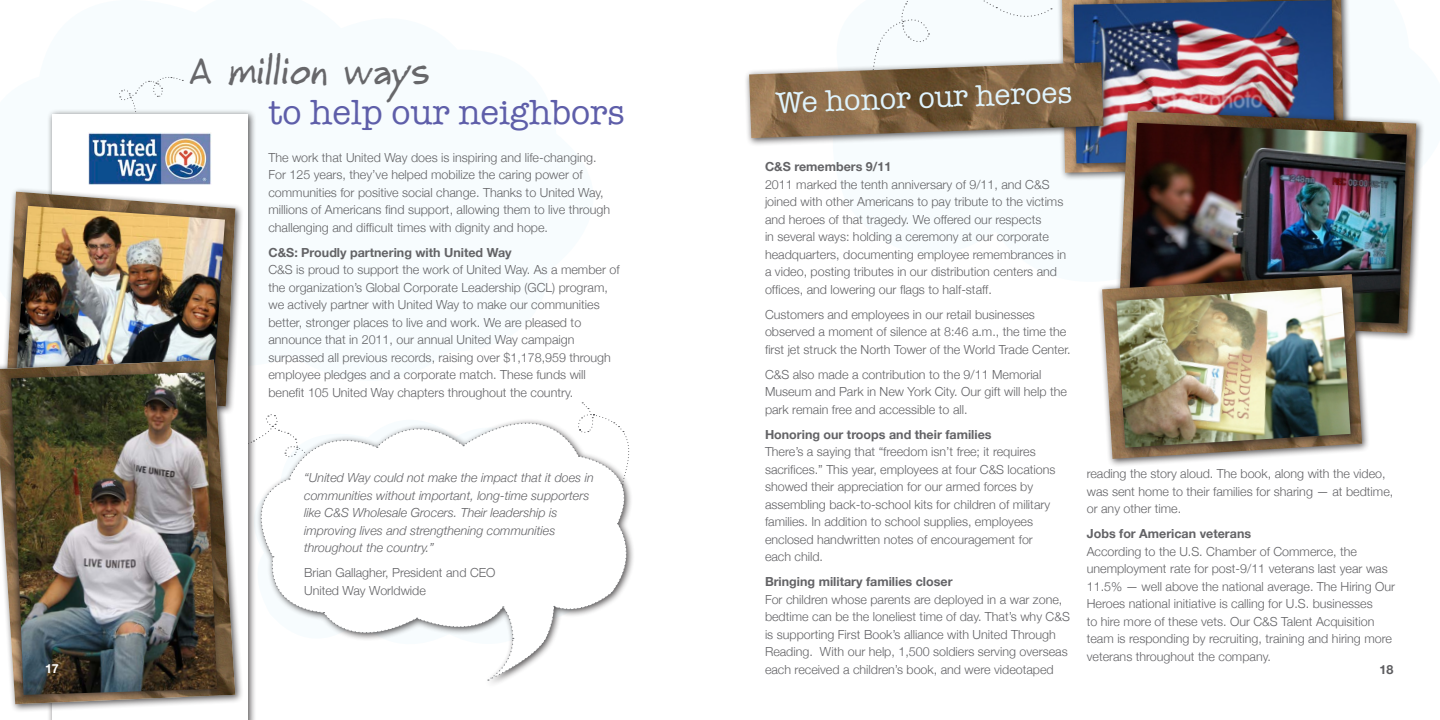
<style>
.page{position:relative;width:1440px;height:720px;background:#fff}
.page>*{position:absolute;margin:0;border:0;box-sizing:border-box;transform-origin:0 0}
.t1{font:37.5px "Henry Hand";color:#67676a}
.t2{font:35px "American Typewriter";color:#5e5ea9}
.t3{font:30px "American Typewriter";color:#dff3fc}
.t4{font:300 12.5px/17.5px "Helvetica Neue";color:#636366}
.t5{font:italic 300 12.5px/17.5px "Helvetica Neue";color:#636366}
.t6{font:700 12.5px "Helvetica Neue";color:#636366}
.t7{font:700 12.5px "Helvetica Neue";color:#fff}
.t8{font:700 12.5px "Helvetica Neue";color:#5c5c5f}
</style>
<div class="page">
<svg style="left:256px;top:402px;width:377px;height:279px"></svg>
<svg style="left:119px;top:77px;width:64px;height:32px"></svg>
<div style="left:47px;top:109px;width:209px;height:611px;background:#231f20;opacity:.75"></div>
<div style="left:52px;top:114px;width:196px;height:606px;background:#fff"></div>
<img style="left:88px;top:133px;width:124px;height:52px">
<div style="left:1px;top:187px;width:243px;height:227px;background:#231f20;opacity:.75"></div>
<img style="left:6px;top:192px;width:229px;height:163px">
<svg style="left:983px;top:0;width:69px;height:17px"></svg>
<svg style="left:875px;top:0;width:55px;height:57px"></svg>
<div style="left:1057px;top:0;width:295px;height:181px;background:#231f20;opacity:.75"></div>
<div style="left:1069px;top:0;width:274px;height:172px;background:#231f20;opacity:.75"></div>
<img style="left:1074px;top:0;width:261px;height:163px">
<div style="left:8px;top:202px;width:223px;height:200px;background:#231f20;opacity:.75"></div>
<img style="left:16px;top:206px;width:209px;height:149px">
<div style="left:0;top:355px;width:244px;height:358px;background:#231f20;opacity:.75"></div>
<img style="left:0;top:360px;width:235px;height:344px">
<div style="left:3px;top:367px;width:219px;height:336px;background:#231f20;opacity:.75"></div>
<img style="left:11px;top:372px;width:206px;height:323px">
<div style="left:1114px;top:106px;width:310px;height:236px;background:#231f20;opacity:.75"></div>
<img style="left:1119px;top:111px;width:297px;height:222px">
<div style="left:1124px;top:118px;width:291px;height:214px;background:#231f20;opacity:.75"></div>
<img style="left:1129px;top:123px;width:278px;height:201px">
<div style="left:744px;top:58px;width:368px;height:89px;background:#231f20;opacity:.75"></div>
<img style="left:749px;top:62px;width:354px;height:76px">
<div style="left:1097px;top:270px;width:274px;height:197px;background:#231f20;opacity:.75"></div>
<img style="left:1102px;top:274px;width:260px;height:185px">
<div style="left:1112px;top:282px;width:247px;height:174px;background:#231f20;opacity:.75"></div>
<img style="left:1116px;top:287px;width:235px;height:161px">
<p class="t1" style="left:189px;top:50px;width:242px">A million ways</p>
<p class="t2" style="left:268px;top:86px;width:358px">to help our neighbors</p>
<p class="t3" style="left:775px;top:80px;width:298px;rotate:-2deg">We honor our heroes</p>
<p class="t4" style="left:268px;top:148px;width:343px">The work that United Way does is inspiring and life-changing.<br>For 125 years, they’ve helped mobilize the caring power of communities for positive social change. Thanks to United Way, millions of Americans find support, allowing them to live through challenging and difficult times with dignity and hope.</p>
<p class="t6" style="left:268px;top:245px;width:245px">C&amp;S: Proudly partnering with United Way</p>
<p class="t4" style="left:268px;top:261px;width:353px">C&amp;S is proud to support the work of United Way. As a member of the organization’s Global Corporate Leadership (GCL) program, we actively partner with United Way to make our communities better, stronger places to live and work. We are pleased to announce that in 2011, our annual United Way campaign surpassed all previous records, raising over $1,178,959 through employee pledges and a corporate match. These funds will benefit 105 United Way chapters throughout the country.</p>
<p class="t6" style="left:765px;top:159px;width:128px">C&amp;S remembers 9/11</p>
<p class="t4" style="left:765px;top:175px;width:303px">2011 marked the tenth anniversary of 9/11, and C&amp;S joined with other Americans to pay tribute to the victims and heroes of that tragedy. We offered our respects<br>in several ways: holding a ceremony at our corporate headquarters, documenting employee remembrances in a video, posting tributes in our distribution centers and offices, and lowering our flags to half-staff.</p>
<p class="t4" style="left:765px;top:305px;width:307px">Customers and employees in our retail businesses observed a moment of silence at 8:46 a.m., the time the first jet struck the North Tower of the World Trade Center.</p>
<p class="t4" style="left:765px;top:365px;width:303px">C&amp;S also made a contribution to the 9/11 Memorial<br>Museum and Park in New York City. Our gift will help the park remain free and accessible to all.</p>
<p class="t6" style="left:765px;top:426px;width:228px">Honoring our troops and their families</p>
<p class="t4" style="left:765px;top:443px;width:292px">There’s a saying that “freedom isn’t free; it requires sacrifices.” This year, employees at four C&amp;S locations showed their appreciation for our armed forces by assembling back-to-school kits for children of military families. In addition to school supplies, employees enclosed handwritten notes of encouragement for each child.</p>
<p class="t6" style="left:765px;top:574px;width:189px">Bringing military families closer</p>
<p class="t4" style="left:765px;top:590px;width:306px">For children whose parents are deployed in a war zone, bedtime can be the loneliest time of day. That’s why C&amp;S is supporting First Book’s alliance with United Through Reading. With our help, 1,500 soldiers serving overseas each received a children’s book, and were videotaped</p>
<p class="t4" style="left:1087px;top:465px;width:308px">reading the story aloud. The book, along with the video, was sent home to their families for sharing — at bedtime, or any other time.</p>
<p class="t6" style="left:1087px;top:526px;width:166px">Jobs for American veterans</p>
<p class="t4" style="left:1087px;top:542px;width:310px">According to the U.S. Chamber of Commerce, the unemployment rate for post-9/11 veterans last year was 11.5% — well above the national average. The Hiring Our Heroes national initiative is calling for U.S. businesses<br>to hire more of these vets. Our C&amp;S Talent Acquisition team is responding by recruiting, training and hiring more veterans throughout the company.</p>
<p class="t5" style="left:304px;top:469px;width:291px">“United Way could not make the impact that it does in communities without important, long-time supporters like C&amp;S Wholesale Grocers. Their leadership is improving lives and strengthening communities throughout the country.”</p>
<p class="t4" style="left:304px;top:564px;width:193px">Brian Gallagher, President and CEO<br>United Way Worldwide</p>
<p class="t7" style="left:45px;top:661px;width:15px">17</p>
<p class="t8" style="left:1380px;top:662px;width:15px">18</p>
</div>
